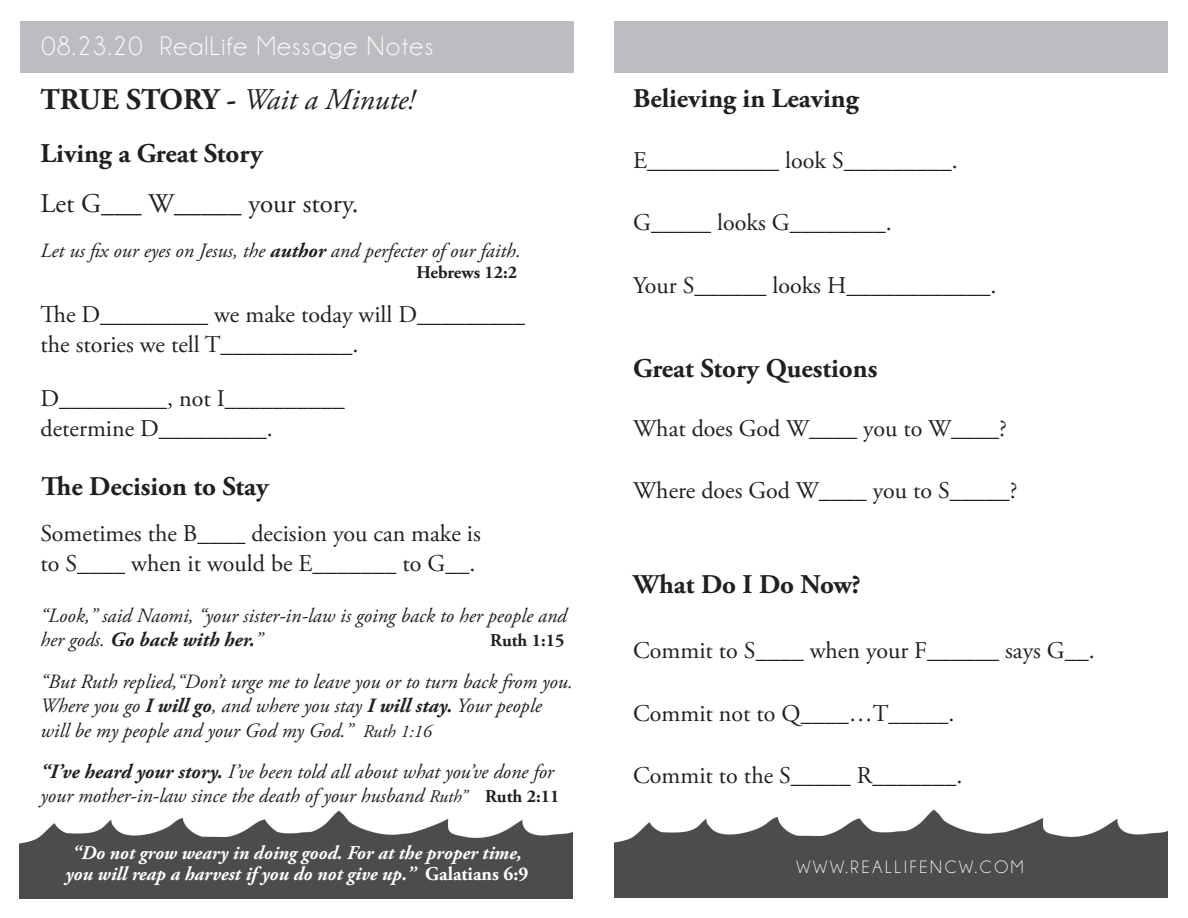
<style>
.page{position:relative;width:1188px;height:918px;background:#fff}
.page>*{position:absolute;margin:0;border:0;box-sizing:border-box;transform-origin:0 0}
.t1{font:italic 30px "Adobe Garamond Pro";color:#231f20}
.t2{font:700 27px "Adobe Garamond Pro";color:#231f20}
.t3{font:27px "Champagne&Limousines";letter-spacing:.05em;color:#fff}
.t4{font:27px "Adobe Garamond Pro";color:#231f20}
.t5{font:24px "Adobe Garamond Pro";color:#231f20}
.t6{font:italic 20.25px/24.3px "Adobe Garamond Pro";color:#231f20}
.t7{font:italic 700 19.5px "Adobe Garamond Pro";color:#fff}
.t8{font:700 18px "Adobe Garamond Pro";color:#231f20}
.t9{font:18px "Champagne&Limousines";letter-spacing:.15em;color:#fff}
.s1{font-weight:700;font-style:normal}
.s2{font-weight:700}
.s3{font-size:18px}
.s4{font-weight:700;font-style:normal;font-size:18px}
.s5{font-style:normal}
</style>
<div class="page">
<img style="left:20px;top:810px;width:553px;height:88px">
<div style="left:614px;top:21px;width:553px;height:52px;background:#bcbdc0"></div>
<div style="left:20px;top:21px;width:554px;height:52px;background:#bcbdc0"></div>
<img style="left:614px;top:809px;width:554px;height:89px">
<p class="t3" style="left:41px;top:33px;width:393px">08.23.20 RealLife Message Notes</p>
<p class="t1" style="left:40px;top:81px;width:375px"><span class="s1">TRUE STORY -</span> Wait a Minute!</p>
<p class="t2" style="left:40px;top:138px;width:224px">Living a Great Story</p>
<p class="t4" style="left:40px;top:187px;width:320px">Let G___ W_____ your story.</p>
<p class="t6" style="left:40px;top:239px;width:482px">Let us fix our eyes on Jesus, the <span class="s2">author</span> and perfecter of our faith.</p>
<p class="t8" style="left:416px;top:262px;width:102px">Hebrews 12:2</p>
<p class="t5" style="left:40px;top:300px;width:486px">The D_________ we make today will D_________</p>
<p class="t5" style="left:40px;top:330px;width:320px">the stories we tell T___________.</p>
<p class="t5" style="left:40px;top:384px;width:306px">D_________, not I__________</p>
<p class="t5" style="left:40px;top:414px;width:234px">determine D_________.</p>
<p class="t2" style="left:42px;top:471px;width:229px">The Decision to Stay</p>
<p class="t5" style="left:40px;top:519px;width:442px">Sometimes the B____ decision you can make is</p>
<p class="t5" style="left:40px;top:549px;width:437px">to S____ when it would be E_______ to G__.</p>
<p class="t6" style="left:40px;top:604px;width:528px">“Look,” said Naomi, “your sister-in-law is going back to her people and her gods. <span class="s2">Go back with her.</span>”</p>
<p class="t8" style="left:490px;top:630px;width:76px">Ruth 1:15</p>
<p class="t6" style="left:40px;top:670px;width:534px">“But Ruth replied,“Don’t urge me to leave you or to turn back from you.<br>Where you go <span class="s2">I will go</span>, and where you stay <span class="s2">I will stay.</span> Your people will be my people and your God my God.” <span class="s3">Ruth 1:16</span></p>
<p class="t6" style="left:40px;top:760px;width:520px"><span class="s2">“I’ve heard your story.</span> I’ve been told all about what you’ve done for your mother-in-law since the death of your husband <span class="s3">Ruth”</span> <span class="s4">Ruth 2:11</span></p>
<p class="t7" style="left:72px;top:841px;width:451px">“Do not grow weary in doing good. For at the proper time,</p>
<p class="t7" style="left:66px;top:862px;width:464px">you will reap a harvest if you do not give up.” <span class="s5">Galatians 6:9</span></p>
<p class="t2" style="left:633px;top:83px;width:227px">Believing in Leaving</p>
<p class="t5" style="left:633px;top:146px;width:326px">E___________ look S_________.</p>
<p class="t5" style="left:633px;top:208px;width:260px">G_____ looks G________.</p>
<p class="t5" style="left:633px;top:271px;width:365px">Your S______ looks H____________.</p>
<p class="t2" style="left:633px;top:352px;width:246px">Great Story Questions</p>
<p class="t5" style="left:633px;top:414px;width:375px">What does God W____ you to W____?</p>
<p class="t5" style="left:633px;top:476px;width:386px">Where does God W____ you to S_____?</p>
<p class="t2" style="left:633px;top:569px;width:229px">What Do I Do Now?</p>
<p class="t5" style="left:633px;top:636px;width:463px">Commit to S____ when your F______ says G__.</p>
<p class="t5" style="left:633px;top:699px;width:323px">Commit not to Q____…T_____.</p>
<p class="t5" style="left:633px;top:761px;width:331px">Commit to the S_____ R_______.</p>
<p class="t9" style="left:796px;top:858px;width:229px">WWW.REALLIFENCW.COM</p>
</div>
